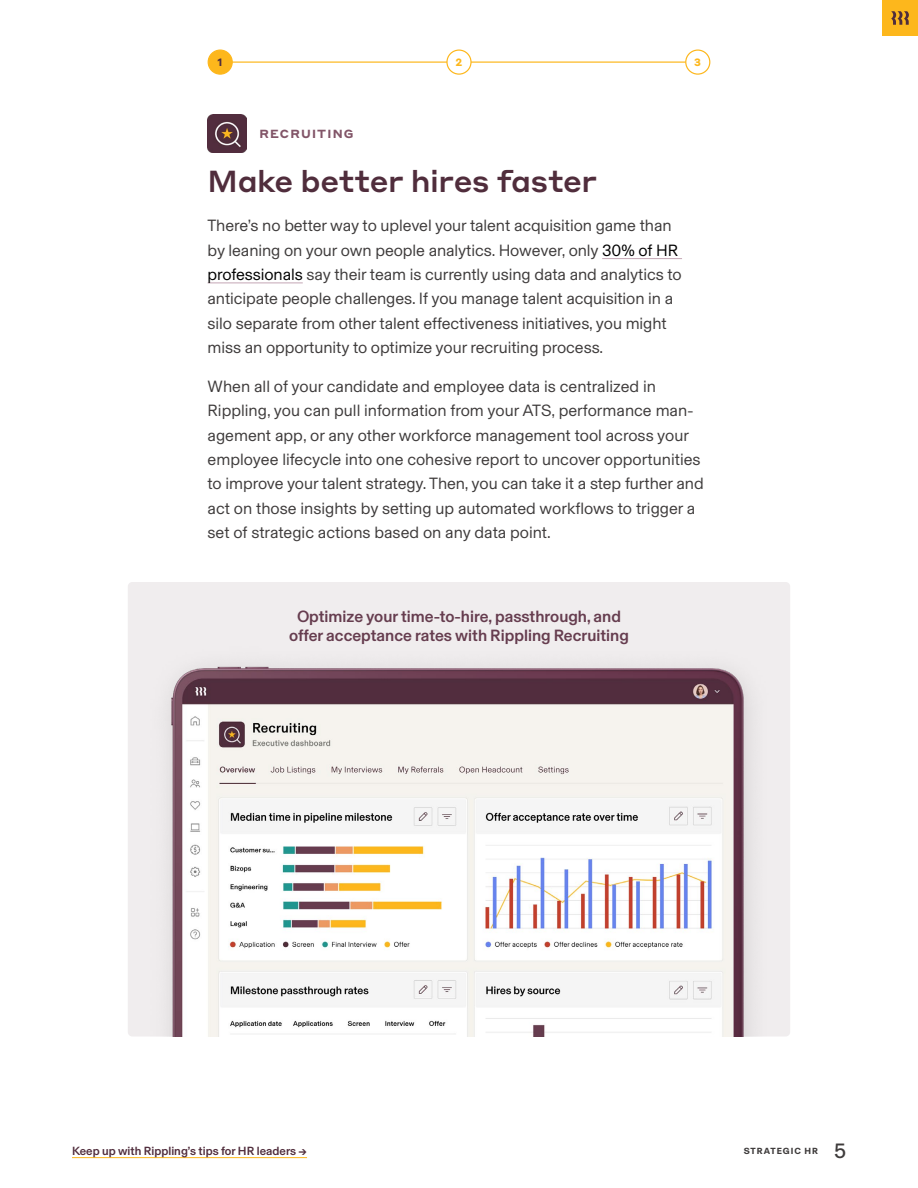
<style>
.page{position:relative;width:918px;height:1188px;background:#fff}
.page>*{position:absolute;margin:0;border:0;box-sizing:border-box;transform-origin:0 0}
.t1{font:500 30px "Styrene A";letter-spacing:-.015em;color:#502d3c}
.t2{font:21px "Basel Grotesk";color:#3e3b3b}
.P2{font:16.5px/24.3px "Basel Grotesk";letter-spacing:-.005em;color:#3e3b3b}
.t3{font:500 16.5px/19.5px "Basel Grotesk";color:#663d4f;text-align:center}
.t4{font:500 12px "Basel Grotesk";letter-spacing:.005em;color:#502d3c}
.Subhead{font:700 11.7px "Styrene A";letter-spacing:.1em;color:#825568}
.t5{font:700 10.5px "Styrene A";color:#fdb71c}
.t6{font:700 10.5px "Styrene A";color:#502d3c}
.t7{font:700 9px "Basel Grotesk";letter-spacing:.11em;color:#3e3b3b}
.s1{color:#000}
</style>
<div class="page">
<div style="left:128px;top:582px;width:662px;height:454px;background:#f0edee;border-radius:4px"></div>
<img style="left:169px;top:666px;width:582px;height:370px">
<div style="left:882px;top:0;width:36px;height:36px;background:#fdb71c"></div>
<svg style="left:891px;top:11px;width:18px;height:14px"></svg>
<hr style="left:72px;top:1157px;width:235px;height:1px;background:#fdb71c">
<img style="left:208px;top:114px;width:39px;height:39px">
<hr style="left:602px;top:258px;width:80px;height:1px;background:#c4a7b6">
<hr style="left:208px;top:282px;width:95px;height:1px;background:#c4a7b6">
<hr style="left:214px;top:61px;width:479px;height:2px;background:#fdb71c">
<div style="left:447px;top:50px;width:24px;height:24px;background:#fff;border-radius:50%"></div>
<div style="left:446px;top:49px;width:26px;height:26px;border:1px solid #fdb71c;border-radius:50%"></div>
<div style="left:208px;top:50px;width:24px;height:24px;background:#fdb71c;border-radius:50%"></div>
<div style="left:208px;top:49px;width:25px;height:26px;border:1px solid #fdb71c;border-radius:50%"></div>
<div style="left:686px;top:50px;width:24px;height:24px;background:#fff;border-radius:50%"></div>
<div style="left:685px;top:49px;width:25px;height:26px;border:1px solid #fdb71c;border-radius:50%"></div>
<p class="t6" style="left:218px;top:53px;width:6px">1</p>
<p class="t5" style="left:455px;top:53px;width:8px">2</p>
<p class="t5" style="left:694px;top:53px;width:8px">3</p>
<p class="Subhead" style="left:260px;top:124px;width:96px">RECRUITING</p>
<h2 class="t1" style="left:208px;top:156px;width:391px">Make better hires faster</h2>
<p class="P2" style="left:208px;top:213px;width:476px">There’s no better way to uplevel your talent acquisition game than by leaning on your own people analytics. However, only <span class="s1">30% of HR professionals</span> say their team is currently using data and analytics to anticipate people challenges. If you manage talent acquisition in a silo separate from other talent effectiveness initiatives, you might miss an opportunity to optimize your recruiting process.</p>
<p class="P2" style="left:208px;top:373px;width:498px">When all of your candidate and employee data is centralized in Rippling, you can pull information from your ATS, performance man&shy;agement app, or any other workforce management tool across your employee lifecycle into one cohesive report to uncover opportunities to improve your talent strategy. Then, you can take it a step further and act on those insights by setting up automated workflows to trigger a set of strategic actions based on any data point.</p>
<p class="t3" style="left:289px;top:606px;width:341px">Optimize your time-to-hire, passthrough, and offer acceptance rates with Rippling Recruiting</p>
<p class="t4" style="left:72px;top:1142px;width:237px">Keep up with Rippling’s tips for HR leaders →</p>
<p class="t7" style="left:744px;top:1145px;width:76px">STRATEGIC HR</p>
<p class="t2" style="left:834px;top:1137px;width:13px">5</p>
</div>
